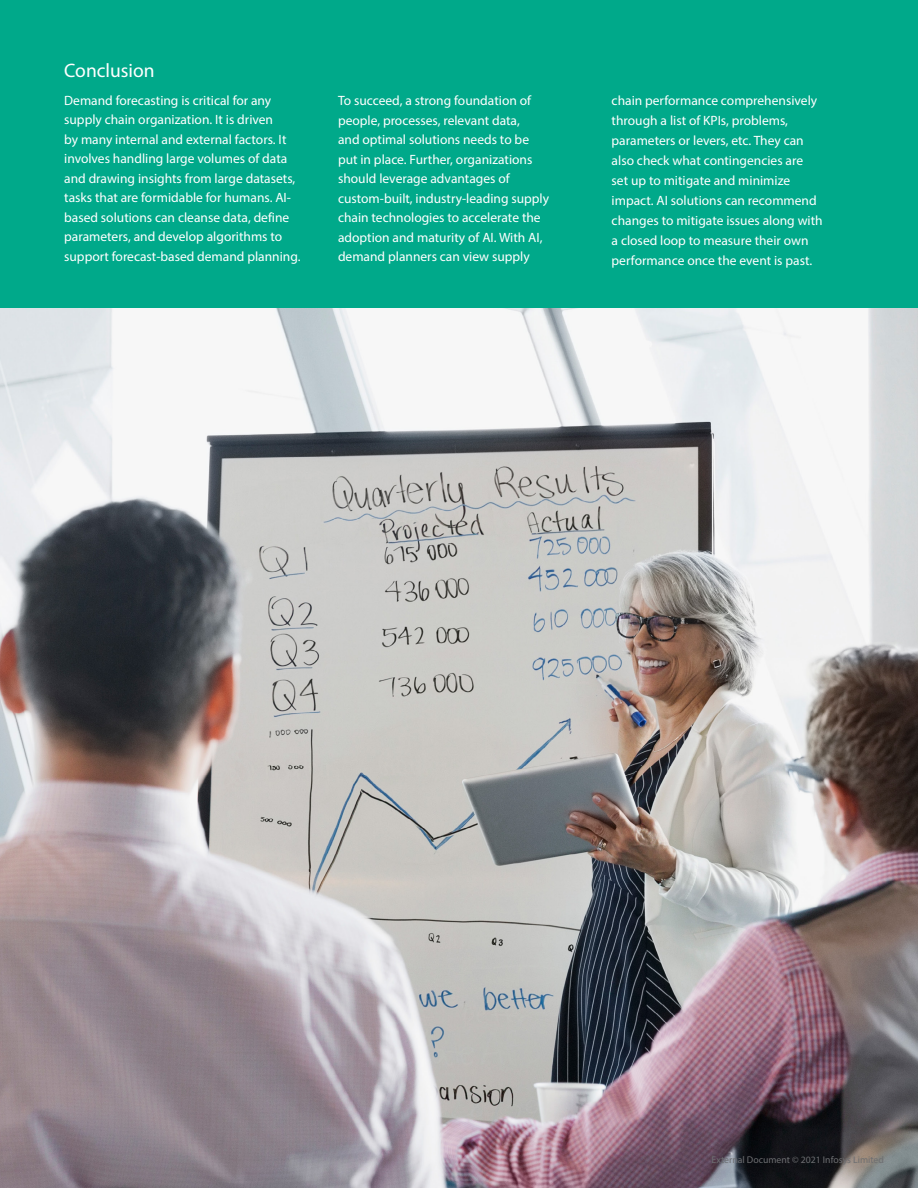
<style>
.page{position:relative;width:918px;height:1188px;background:#fff}
.page>*{position:absolute;margin:0;border:0;box-sizing:border-box;transform-origin:0 0}
.t1{font:19.5px "Myriad Pro";color:#fff}
.t2{font:13.5px/19.5px "Myriad Pro";color:#fff}
.t3{font:9.75px "Myriad Pro";color:#6d6e71}
</style>
<div class="page">
<img style="left:0;top:308px;width:918px;height:880px">
<div style="left:0;top:0;width:918px;height:308px;background:#00a98a"></div>
<h1 class="t1" style="left:64px;top:58px;width:92px">Conclusion</h1>
<p class="t2" style="left:64px;top:90px;width:238px">Demand forecasting is critical for any supply chain organization. It is driven<br>by many internal and external factors. It involves handling large volumes of data and drawing insights from large datasets, tasks that are formidable for humans. AI&shy;based solutions can cleanse data, define parameters, and develop algorithms to support forecast-based demand planning.</p>
<p class="t2" style="left:338px;top:91px;width:213px">To succeed, a strong foundation of people, processes, relevant data,<br>and optimal solutions needs to be put in place. Further, organizations should leverage advantages of custom-built, industry-leading supply chain technologies to accelerate the adoption and maturity of AI. With AI, demand planners can view supply</p>
<p class="t2" style="left:612px;top:91px;width:213px;line-height:20px">chain performance comprehensively through a list of KPIs, problems, parameters or levers, etc. They can also check what contingencies are set up to mitigate and minimize impact. AI solutions can recommend changes to mitigate issues along with a closed loop to measure their own performance once the event is past.</p>
<p class="t3" style="left:712px;top:1154px;width:174px">External Document © 2021 Infosys Limited</p>
</div>
